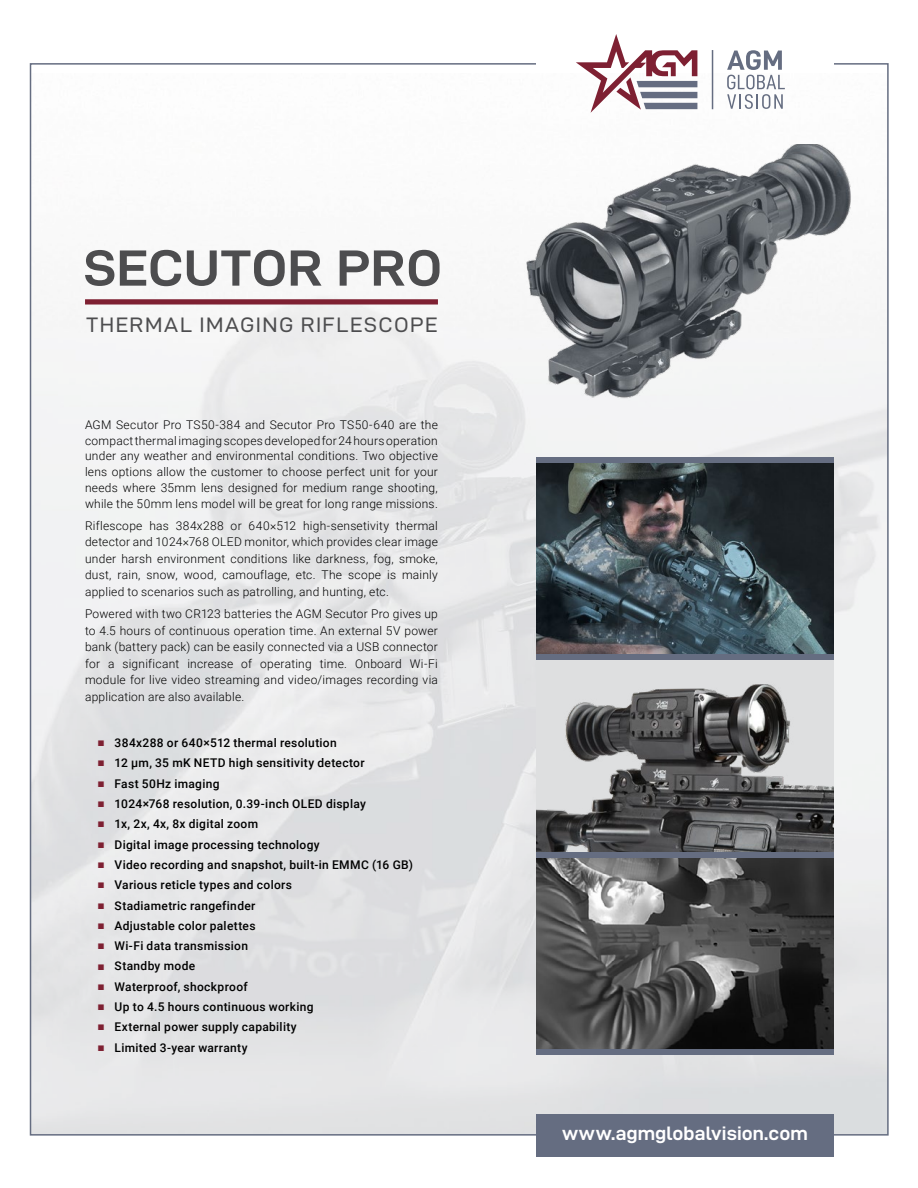
<style>
.page{position:relative;width:918px;height:1188px;background:#fff}
.page>*{position:absolute;margin:0;border:0;box-sizing:border-box;transform-origin:0 0}
.t1{font:51px "D DIN Exp Bold";letter-spacing:.005em;color:#4d4d4f;scale:1.05 1}
.t2{font:21px "D DIN Exp";letter-spacing:.07em;color:#4d4d4f}
.t3{font:19.5px "D DIN Exp Bold";letter-spacing:.005em;color:#fff}
.t4{font:300 12px/16.5px "Roboto";letter-spacing:.02em;color:#000;text-align:justify}
.t5{font:500 12px "Roboto";letter-spacing:.025em;color:#000}
.s1{font-family:"Arial";font-weight:700;color:#7e2032}
</style>
<div class="page">
<div style="left:536px;top:1114px;width:298px;height:43px;background:#656d81"></div>
<svg style="left:576px;top:34px;width:121px;height:79px"></svg>
<svg style="left:727px;top:50px;width:58px;height:59px"></svg>
<hr style="left:712px;top:50px;width:1px;height:59px;background:#656d81">
<img style="left:514px;top:144px;width:340px;height:256px">
<img style="left:536px;top:858px;width:298px;height:191px">
<img style="left:536px;top:660px;width:298px;height:192px">
<img style="left:536px;top:463px;width:298px;height:191px">
<div style="left:85px;top:299px;width:353px;height:6px;background:#7e2032"></div>
<div style="left:536px;top:654px;width:298px;height:6px;background:#656d81"></div>
<div style="left:536px;top:457px;width:298px;height:6px;background:#656d81"></div>
<div style="left:536px;top:852px;width:298px;height:6px;background:#656d81"></div>
<div style="left:536px;top:1049px;width:298px;height:6px;background:#656d81"></div>
<h1 class="t1" style="left:84px;top:240px;width:343px">SECUTOR PRO</h1>
<h2 class="t2" style="left:87px;top:314px;width:353px">THERMAL IMAGING RIFLESCOPE</h2>
<p class="t4" style="left:85px;top:416px;width:354px;line-height:15.8px">AGM Secutor Pro TS50-384 and Secutor Pro TS50-640 are the compact thermal imaging scopes developed for 24 hours operation under any weather and environmental conditions. Two objective lens options allow the customer to choose perfect unit for your needs where 35mm lens designed for medium range shooting, while the 50mm lens model will be great for long range missions.</p>
<p class="t4" style="left:85px;top:517px;width:354px">Riflescope has 384x288 or 640×512 high-sensetivity thermal detector and 1024×768 OLED monitor, which provides clear image under harsh environment conditions like darkness, fog, smoke, dust, rain, snow, wood, camouflage, etc. The scope is mainly applied to scenarios such as patrolling, and hunting, etc.</p>
<p class="t4" style="left:85px;top:605px;width:354px">Powered with two CR123 batteries the AGM Secutor Pro gives up to 4.5 hours of continuous operation time. An external 5V power bank (battery pack) can be easily connected via a USB connector for a significant increase of operating time. Onboard Wi-Fi module for live video streaming and video/images recording via application are also available.</p>
<p class="t5" style="left:98px;top:734px;width:241px"><span class="s1">■</span> 384x288 or 640×512 thermal resolution</p>
<p class="t5" style="left:98px;top:755px;width:269px"><span class="s1">■</span> 12 μm, 35 mK NETD high sensitivity detector</p>
<p class="t5" style="left:98px;top:775px;width:124px"><span class="s1">■</span> Fast 50Hz imaging</p>
<p class="t5" style="left:98px;top:795px;width:270px"><span class="s1">■</span> 1024×768 resolution, 0.39-inch OLED display</p>
<p class="t5" style="left:98px;top:816px;width:162px"><span class="s1">■</span> 1x, 2x, 4x, 8x digital zoom</p>
<p class="t5" style="left:98px;top:836px;width:224px"><span class="s1">■</span> Digital image processing technology</p>
<p class="t5" style="left:98px;top:856px;width:317px"><span class="s1">■</span> Video recording and snapshot, built-in EMMC (16 GB)</p>
<p class="t5" style="left:98px;top:877px;width:196px"><span class="s1">■</span> Various reticle types and colors</p>
<p class="t5" style="left:98px;top:897px;width:159px"><span class="s1">■</span> Stadiametric rangefinder</p>
<p class="t5" style="left:98px;top:917px;width:159px"><span class="s1">■</span> Adjustable color palettes</p>
<p class="t5" style="left:98px;top:937px;width:152px"><span class="s1">■</span> Wi-Fi data transmission</p>
<p class="t5" style="left:98px;top:958px;width:99px"><span class="s1">■</span> Standby mode</p>
<p class="t5" style="left:98px;top:978px;width:152px"><span class="s1">■</span> Waterproof, shockproof</p>
<p class="t5" style="left:98px;top:998px;width:218px"><span class="s1">■</span> Up to 4.5 hours continuous working</p>
<p class="t5" style="left:98px;top:1019px;width:201px"><span class="s1">■</span> External power supply capability</p>
<p class="t5" style="left:98px;top:1039px;width:152px"><span class="s1">■</span> Limited 3-year warranty</p>
<h3 class="t3" style="left:562px;top:1123px;width:247px">www.agmglobalvision.com</h3>
</div>
